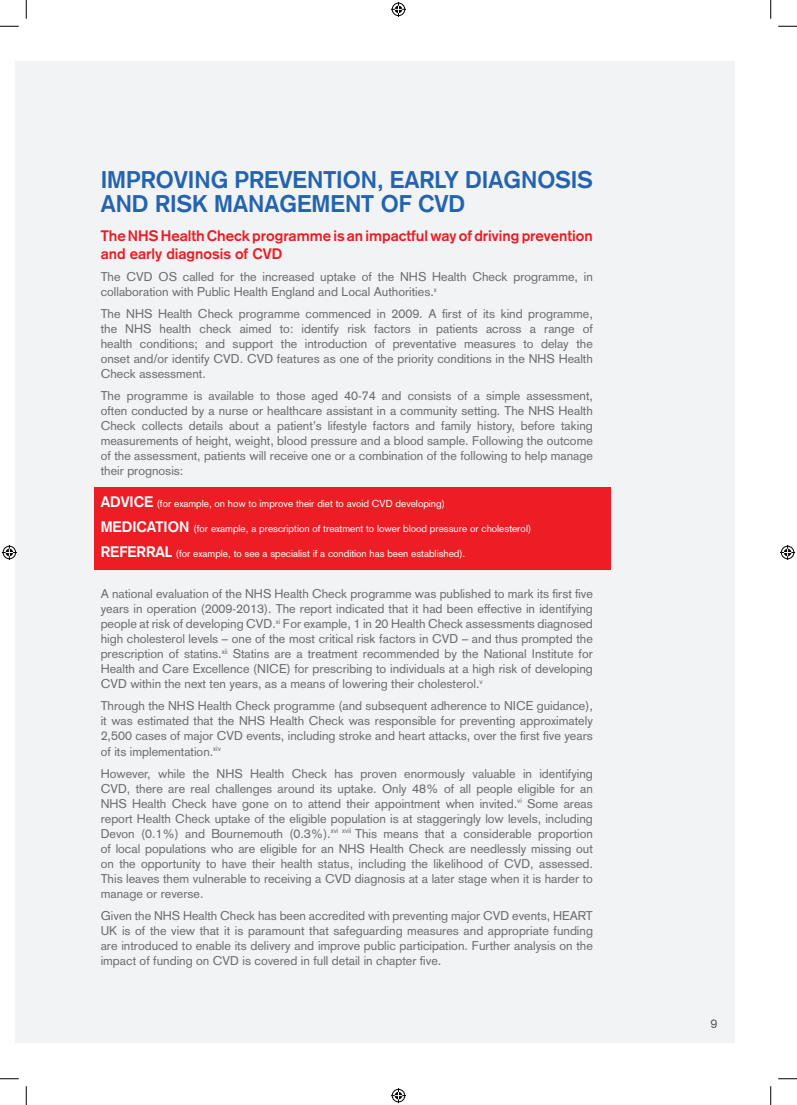
<style>
.page{position:relative;width:797px;height:1105px;background:#fff}
.page>*{position:absolute;margin:0;border:0;box-sizing:border-box;transform-origin:0 0}
.t1{font:700 23.75px/23.8px "Akzidenz Grotesk";color:#2463af}
.t2{font:700 15px/18px "Akzidenz Grotesk";color:#ec1d25}
.t3{font:12.5px/15px "Akzidenz Grotesk";color:#6c6d70;text-align:justify}
.t4{font:12.5px "Akzidenz Grotesk";color:#57585a}
.t5{font:10px "Akzidenz Grotesk";color:#fff}
.s1{font-weight:700;font-size:15px}
</style>
<div class="page">
<div style="left:16px;top:62px;width:719px;height:981px;background:#f2f3f4"></div>
<div style="left:94px;top:487px;width:516px;height:82px;background:#ec1d25"></div>
<svg style="left:0;top:25px;width:19px;height:2px"></svg>
<svg style="left:778px;top:25px;width:19px;height:2px"></svg>
<svg style="left:0;top:1078px;width:19px;height:1px"></svg>
<svg style="left:778px;top:1078px;width:19px;height:1px"></svg>
<svg style="left:25px;top:0;width:2px;height:19px"></svg>
<svg style="left:25px;top:1086px;width:2px;height:19px"></svg>
<svg style="left:770px;top:0;width:1px;height:19px"></svg>
<svg style="left:770px;top:1086px;width:1px;height:19px"></svg>
<svg style="left:391px;top:2px;width:15px;height:15px"></svg>
<svg style="left:391px;top:1088px;width:15px;height:15px"></svg>
<svg style="left:2px;top:545px;width:15px;height:15px"></svg>
<svg style="left:780px;top:545px;width:15px;height:15px"></svg>
<p class="t1" style="left:101px;top:168px;width:493px">IMPROVING PREVENTION, EARLY DIAGNOSIS<br>AND RISK MANAGEMENT OF CVD</p>
<p class="t2" style="left:101px;top:226px;width:493px">The NHS Health Check programme is an impactful way of driving prevention and early diagnosis of CVD</p>
<p class="t3" style="left:101px;top:269px;width:493px">The CVD OS called for the increased uptake of the NHS Health Check programme, in collaboration with Public Health England and Local Authorities.<sup>x</sup></p>
<p class="t3" style="left:101px;top:306px;width:493px">The NHS Health Check programme commenced in 2009. A first of its kind programme, the NHS health check aimed to: identify risk factors in patients across a range of health conditions; and support the introduction of preventative measures to delay the onset and/or identify CVD. CVD features as one of the priority conditions in the NHS Health Check assessment.</p>
<p class="t3" style="left:101px;top:388px;width:494px">The programme is available to those aged 40-74 and consists of a simple assessment, often conducted by a nurse or healthcare assistant in a community setting. The NHS Health Check collects details about a patient’s lifestyle factors and family history, before taking measurements of height, weight, blood pressure and a blood sample. Following the outcome of the assessment, patients will receive one or a combination of the following to help manage their prognosis:</p>
<p class="t5" style="left:101px;top:498px;width:346px"><span class="s1">ADVICE</span> (for example, on how to improve their diet to avoid CVD developing)</p>
<p class="t5" style="left:101px;top:523px;width:432px"><span class="s1">MEDICATION</span> (for example, a prescription of treatment to lower blood pressure or cholesterol)</p>
<p class="t5" style="left:101px;top:548px;width:366px"><span class="s1">REFERRAL</span> (for example, to see a specialist if a condition has been established).</p>
<p class="t3" style="left:101px;top:586px;width:493px">A national evaluation of the NHS Health Check programme was published to mark its first five years in operation (2009-2013). The report indicated that it had been effective in identifying people at risk of developing CVD.<sup>xi</sup> For example, 1 in 20 Health Check assessments diagnosed high cholesterol levels – one of the most critical risk factors in CVD – and thus prompted the prescription of statins.<sup>xii</sup> Statins are a treatment recommended by the National Institute for Health and Care Excellence (NICE) for prescribing to individuals at a high risk of developing CVD within the next ten years, as a means of lowering their cholesterol.<sup>v</sup></p>
<p class="t3" style="left:101px;top:699px;width:493px">Through the NHS Health Check programme (and subsequent adherence to NICE guidance), it was estimated that the NHS Health Check was responsible for preventing approximately 2,500 cases of major CVD events, including stroke and heart attacks, over the first five years of its implementation.<sup>xiv</sup></p>
<p class="t3" style="left:101px;top:766px;width:494px">However, while the NHS Health Check has proven enormously valuable in identifying CVD, there are real challenges around its uptake. Only 48% of all people eligible for an NHS Health Check have gone on to attend their appointment when invited.<sup>vi</sup> Some areas report Health Check uptake of the eligible population is at staggeringly low levels, including Devon (0.1%) and Bournemouth (0.3%).<sup>xvi</sup> <sup>xvii</sup> This means that a considerable proportion of local populations who are eligible for an NHS Health Check are needlessly missing out on the opportunity to have their health status, including the likelihood of CVD, assessed.<br>This leaves them vulnerable to receiving a CVD diagnosis at a later stage when it is harder to manage or reverse.</p>
<p class="t3" style="left:101px;top:908px;width:494px">Given the NHS Health Check has been accredited with preventing major CVD events, HEART UK is of the view that it is paramount that safeguarding measures and appropriate funding are introduced to enable its delivery and improve public participation. Further analysis on the impact of funding on CVD is covered in full detail in chapter five.</p>
<p class="t4" style="left:710px;top:1016px;width:8px">9</p>
</div>
